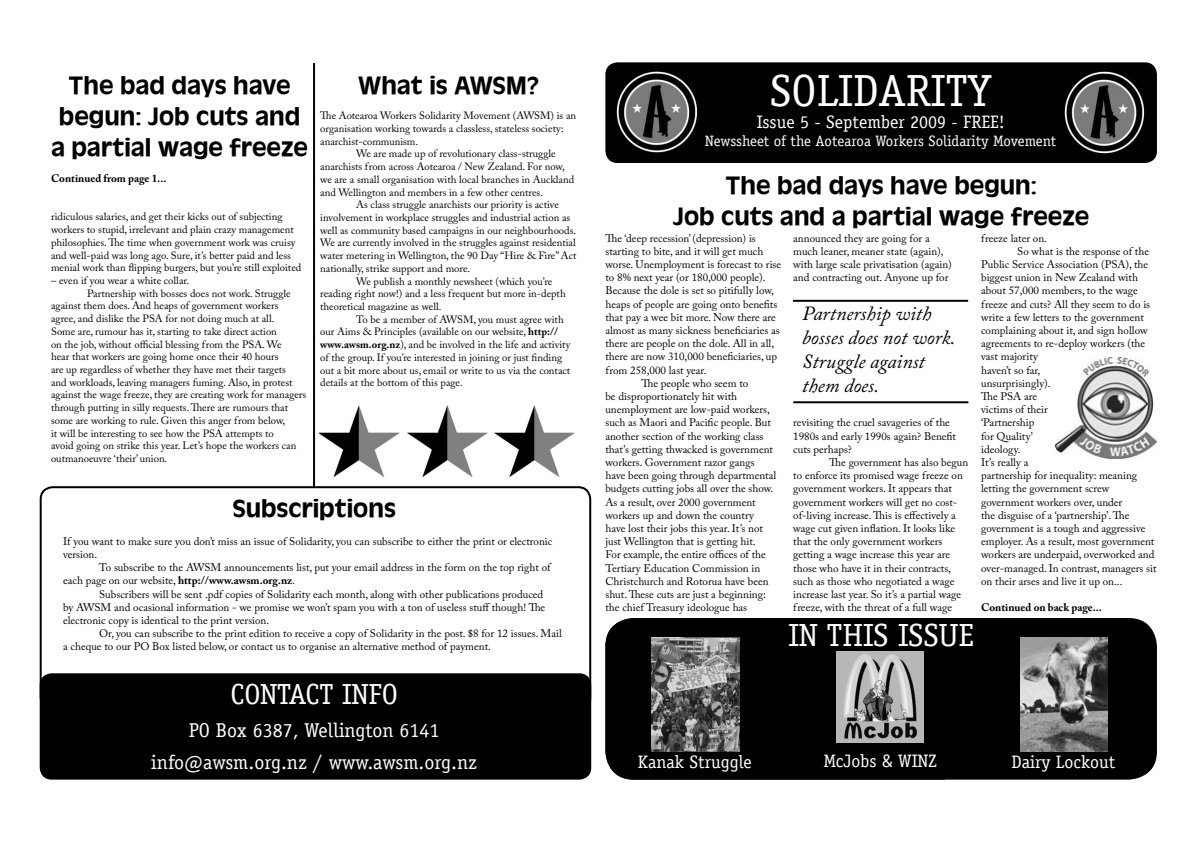
<style>
.page{position:relative;width:1191px;height:842px;background:#fff}
.page>*{position:absolute;margin:0;border:0;box-sizing:border-box;transform-origin:0 0}
.t1{font:45px "Officina Serif LT";color:#fff}
.t2{font:32px "Officina Serif LT";color:#fff}
.t3{font:29px "Officina Serif LT";color:#fff}
.t4{font:26px/31.2px "Antigoni Med";color:#000;text-align:center}
.t5{font:italic 20px/24px "Adobe Caslon Pro";color:#000}
.t6{font:20px "Officina Serif LT";color:#fff}
.t7{font:18px "Officina Serif LT";color:#fff}
.t8{font:15px "Officina Serif LT";color:#fff}
.t9{font:11px/13.2px "Adobe Caslon Pro";color:#000}
.t10{font:700 11px "Adobe Caslon Pro";color:#000}
.t11{font:10.6px/12.7px "Adobe Caslon Pro";color:#000}
.s1{font-weight:700}
</style>
<div class="page">
<div style="left:944px;top:618px;width:213px;height:162px;background:#000"></div>
<div style="left:605px;top:618px;width:339px;height:162px;background:#000"></div>
<img style="left:1020px;top:638px;width:87px;height:113px">
<div style="left:40px;top:709px;width:551px;height:71px;background:#000"></div>
<div style="left:605px;top:62px;width:552px;height:101px;background:#000"></div>
<img style="left:614px;top:65px;width:85px;height:93px">
<img style="left:1061px;top:66px;width:85px;height:93px">
<svg style="left:39px;top:485px;width:553px;height:224px"></svg>
<img style="left:495px;top:405px;width:80px;height:72px">
<hr style="left:313px;top:63px;width:2px;height:425px;background:#000">
<img style="left:319px;top:405px;width:80px;height:72px">
<img style="left:407px;top:405px;width:81px;height:72px">
<img style="left:1056px;top:357px;width:101px;height:101px">
<hr style="left:793px;top:300px;width:175px;height:2px;background:#000">
<hr style="left:793px;top:401px;width:175px;height:2px;background:#000">
<img style="left:836px;top:652px;width:87px;height:91px">
<img style="left:651px;top:639px;width:88px;height:112px">
<p class="t4" style="left:51px;top:69px;width:259px">The bad days have begun: Job cuts and a partial wage freeze</p>
<p class="t10" style="left:51px;top:172px;width:117px">Continued from page 1...</p>
<p class="t11" style="left:51px;top:210px;width:252px">ridiculous salaries, and get their kicks out of subjecting workers to stupid, irrelevant and plain crazy management philosophies. The time when government work was cruisy and well-paid was long ago. Sure, it’s better paid and less menial work than flipping burgers, but you’re still exploited</p>
<p class="t11" style="left:51px;top:274px;width:140px">– even if you wear a white collar.</p>
<p class="t11" style="left:51px;top:287px;width:257px;text-indent:36px">Partnership with bosses does not work. Struggle against them does. And heaps of government workers<br>agree, and dislike the PSA for not doing much at all.<br>Some are, rumour has it, starting to take direct action<br>on the job, without official blessing from the PSA. We<br>hear that workers are going home once their 40 hours<br>are up regardless of whether they have met their targets<br>and workloads, leaving managers fuming. Also, in protest against the wage freeze, they are creating work for managers through putting in silly requests. There are rumours that some are working to rule. Given this anger from below,<br>it will be interesting to see how the PSA attempts to<br>avoid going on strike this year. Let’s hope the workers can outmanoeuvre ‘their’ union.</p>
<p class="t4" style="left:358px;top:69px;width:183px">What is AWSM?</p>
<p class="t11" style="left:320px;top:109px;width:257px">The Aotearoa Workers Solidarity Movement (AWSM) is an organisation working towards a classless, stateless society: anarchist-communism.</p>
<p class="t11" style="left:320px;top:147px;width:255px;text-indent:36px">We are made up of revolutionary class-struggle anarchists from across Aotearoa / New Zealand. For now, we are a small organisation with local branches in Auckland and Wellington and members in a few other centres.</p>
<p class="t11" style="left:320px;top:198px;width:258px;text-indent:36px">As class struggle anarchists our priority is active involvement in workplace struggles and industrial action as well as community based campaigns in our neighbourhoods.<br>We are currently involved in the struggles against residential water metering in Wellington, the 90 Day “Hire &amp; Fire” Act nationally, strike support and more.</p>
<p class="t11" style="left:320px;top:275px;width:247px;text-indent:36px">We publish a monthly newsheet (which you’re reading right now!) and a less frequent but more in-depth theoretical magazine as well.</p>
<p class="t11" style="left:320px;top:313px;width:252px;text-indent:36px">To be a member of AWSM, you must agree with our Aims &amp; Principles (available on our website, <span class="s1">http:// www.awsm.org.nz</span>), and be involved in the life and activity of the group. If you’re interested in joining or just finding out a bit more about us, email or write to us via the contact details at the bottom of this page.</p>
<p class="t4" style="left:232px;top:492px;width:165px">Subscriptions</p>
<p class="t9" style="left:63px;top:534px;width:491px">If you want to make sure you don’t miss an issue of Solidarity, you can subscribe to either the print or electronic version.</p>
<p class="t9" style="left:63px;top:561px;width:489px;text-indent:36px">To subscribe to the AWSM announcements list, put your email address in the form on the top right of each page on our website, <span class="s1">http://www.awsm.org.nz</span>.</p>
<p class="t9" style="left:63px;top:587px;width:484px;text-indent:36px">Subscribers will be sent .pdf copies of Solidarity each month, along with other publications produced by AWSM and ocasional information - we promise we won’t spam you with a ton of useless stuff though! The electronic copy is identical to the print version.</p>
<p class="t9" style="left:63px;top:627px;width:500px;text-indent:36px">Or, you can subscribe to the print edition to receive a copy of Solidarity in the post. $8 for 12 issues. Mail a cheque to our PO Box listed below, or contact us to organise an alternative method of payment.</p>
<p class="t3" style="left:230px;top:677px;width:169px">CONTACT INFO</p>
<p class="t6" style="left:189px;top:718px;width:252px">PO Box 6387, Wellington 6141</p>
<p class="t6" style="left:151px;top:750px;width:327px">info@awsm.org.nz / www.awsm.org.nz</p>
<p class="t1" style="left:770px;top:65px;width:223px">SOLIDARITY</p>
<p class="t7" style="left:757px;top:111px;width:249px">Issue 5 - September 2009 - FREE!</p>
<p class="t8" style="left:705px;top:132px;width:352px">Newssheet of the Aotearoa Workers Solidarity Movement</p>
<p class="t4" style="left:725px;top:168px;width:313px">The bad days have begun:</p>
<p class="t4" style="left:673px;top:199px;width:418px">Job cuts and a partial wage freeze</p>
<p class="t9" style="left:605px;top:231px;width:177px">The ‘deep recession’ (depression) is starting to bite, and it will get much worse. Unemployment is forecast to rise to 8% next year (or 180,000 people).<br>Because the dole is set so pitifully low, heaps of people are going onto benefits that pay a wee bit more. Now there are almost as many sickness beneficiaries as there are people on the dole. All in all, there are now 310,000 beneficiaries, up from 258,000 last year.</p>
<p class="t9" style="left:605px;top:376px;width:172px;text-indent:36px">The people who seem to<br>be disproportionately hit with unemployment are low-paid workers, such as Maori and Pacific people. But another section of the working class that’s getting thwacked is government workers. Government razor gangs have been going through departmental budgets cutting jobs all over the show.<br>As a result, over 2000 government workers up and down the country have lost their jobs this year. It’s not just Wellington that is getting hit.<br>For example, the entire offices of the Tertiary Education Commission in Christchurch and Rotorua have been shut. These cuts are just a beginning: the chief Treasury ideologue has</p>
<p class="t9" style="left:793px;top:231px;width:160px">announced they are going for a much leaner, meaner state (again), with large scale privatisation (again) and contracting out. Anyone up for</p>
<p class="t5" style="left:802px;top:301px;width:155px">Partnership with bosses does not work.<br>Struggle against them does.</p>
<p class="t9" style="left:793px;top:416px;width:164px">revisiting the cruel savageries of the<br>1980s and early 1990s again? Benefit cuts perhaps?</p>
<p class="t9" style="left:793px;top:455px;width:176px;text-indent:36px">The government has also begun to enforce its promised wage freeze on government workers. It appears that government workers will get no cost&shy;of-living increase. This is effectively a wage cut given inflation. It looks like that the only government workers getting a wage increase this year are those who have it in their contracts, such as those who negotiated a wage increase last year. So it’s a partial wage freeze, with the threat of a full wage</p>
<p class="t2" style="left:788px;top:617px;width:187px">IN THIS ISSUE</p>
<p class="t9" style="left:981px;top:231px;width:67px">freeze later on.</p>
<p class="t9" style="left:981px;top:244px;width:177px;text-indent:36px">So what is the response of the<br>Public Service Association (PSA), the biggest union in New Zealand with about 57,000 members, to the wage freeze and cuts? All they seem to do is write a few letters to the government complaining about it, and sign hollow agreements to re-deploy workers (the vast majority<br>haven’t so far,<br>unsurprisingly).<br>The PSA are<br>victims of their<br>‘Partnership<br>for Quality’<br>ideology.<br>It’s really a<br>partnership for inequality: meaning letting the government screw government workers over, under<br>the disguise of a ‘partnership’. The government is a tough and aggressive employer. As a result, most government workers are underpaid, overworked and over-managed. In contrast, managers sit on their arses and live it up on...</p>
<p class="t10" style="left:981px;top:601px;width:122px">Continued on back page...</p>
<p class="t7" style="left:638px;top:751px;width:116px">Kanak Struggle</p>
<p class="t7" style="left:823px;top:751px;width:115px">McJobs &amp; WINZ</p>
<p class="t7" style="left:1011px;top:751px;width:106px">Dairy Lockout</p>
</div>
